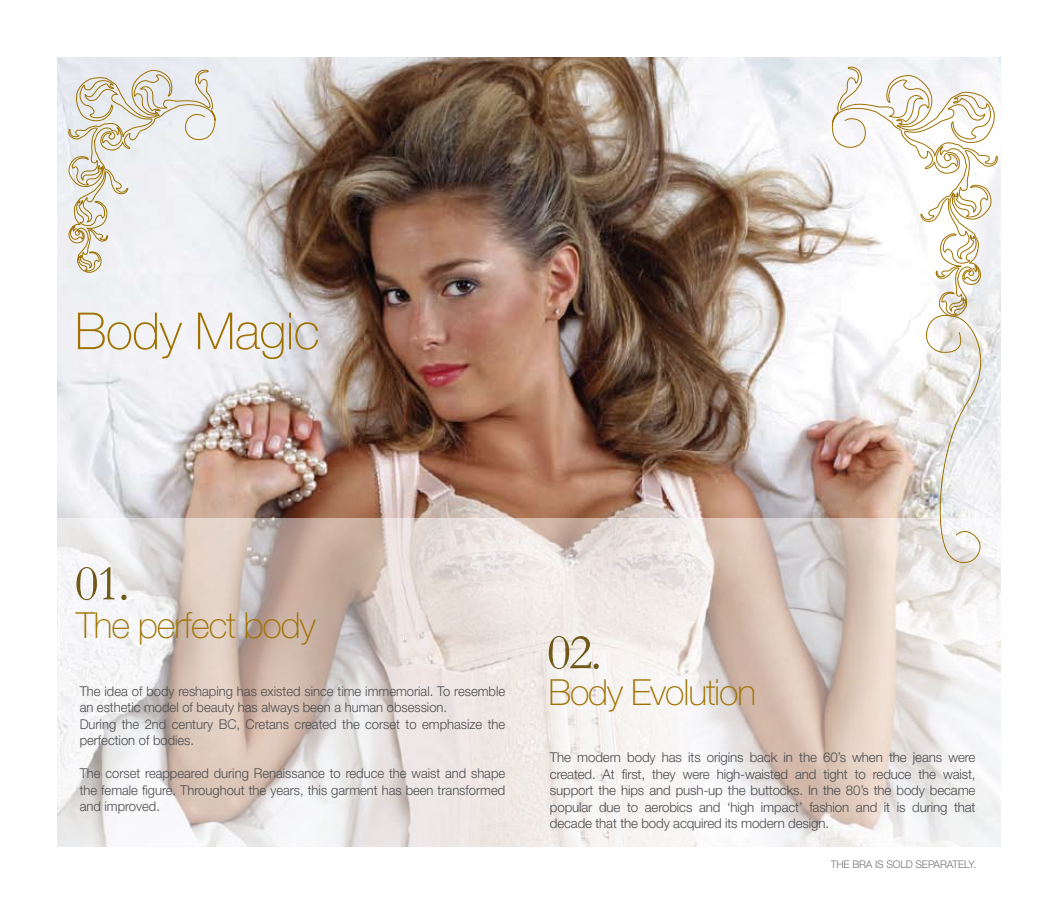
<style>
.page{position:relative;width:1046px;height:905px;background:#fff}
.page>*{position:absolute;margin:0;border:0;box-sizing:border-box;transform-origin:0 0}
.t1{font:100 51px "Helvetica Neue";letter-spacing:-.01em;color:#9f7200}
.t2{font:50.85px "Garamond";color:#6f5818}
.t3{font:100 36px "Helvetica Neue";letter-spacing:-.03em;color:#9f7200}
.t4{font:300 13.5px/16.5px "Helvetica Neue";color:#4b4b4d;scale:.96 1}
.t5{font:300 13.5px/16.5px "Helvetica Neue";color:#4b4b4d;text-align:justify}
.t6{font:300 10.5px "Helvetica Neue";letter-spacing:-.01em;color:#707173}
</style>
<div class="page">
<img style="left:57px;top:57px;width:943px;height:461px">
<svg style="left:57px;top:518px;width:944px;height:328px"></svg>
<svg style="left:68px;top:70px;width:148px;height:203px"></svg>
<svg style="left:923px;top:317px;width:71px;height:248px"></svg>
<svg style="left:831px;top:67px;width:166px;height:250px"></svg>
<svg style="left:829px;top:117px;width:36px;height:35px"></svg>
<h1 class="t1" style="left:75px;top:302px;width:246px">Body Magic</h1>
<h2 class="t2" style="left:75px;top:549px;width:56px">01.</h2>
<h3 class="t3" style="left:76px;top:605px;width:241px">The perfect body</h3>
<p class="t4" style="left:80px;top:682px;width:444px">The idea of body reshaping has existed since time immemorial. To resemble an esthetic model of beauty has always been a human obsession.<br>During the 2nd century BC, Cretans created the corset to emphasize the perfection of bodies.</p>
<p class="t4" style="left:80px;top:765px;width:444px;text-align:justify">The corset reappeared during Renaissance to reduce the waist and shape the female figure. Throughout the years, this garment has been transformed and improved.</p>
<h2 class="t2" style="left:546px;top:618px;width:56px">02.</h2>
<h3 class="t3" style="left:548px;top:672px;width:209px">Body Evolution</h3>
<p class="t5" style="left:549px;top:749px;width:427px">The modern body has its origins back in the 60’s when the jeans were created. At first, they were high-waisted and tight to reduce the waist, support the hips and push-up the buttocks. In the 80’s the body became popular due to aerobics and ‘high impact’ fashion and it is during that decade that the body acquired its modern design.</p>
<p class="t6" style="left:830px;top:858px;width:147px">THE BRA IS SOLD SEPARATELY.</p>
</div>
